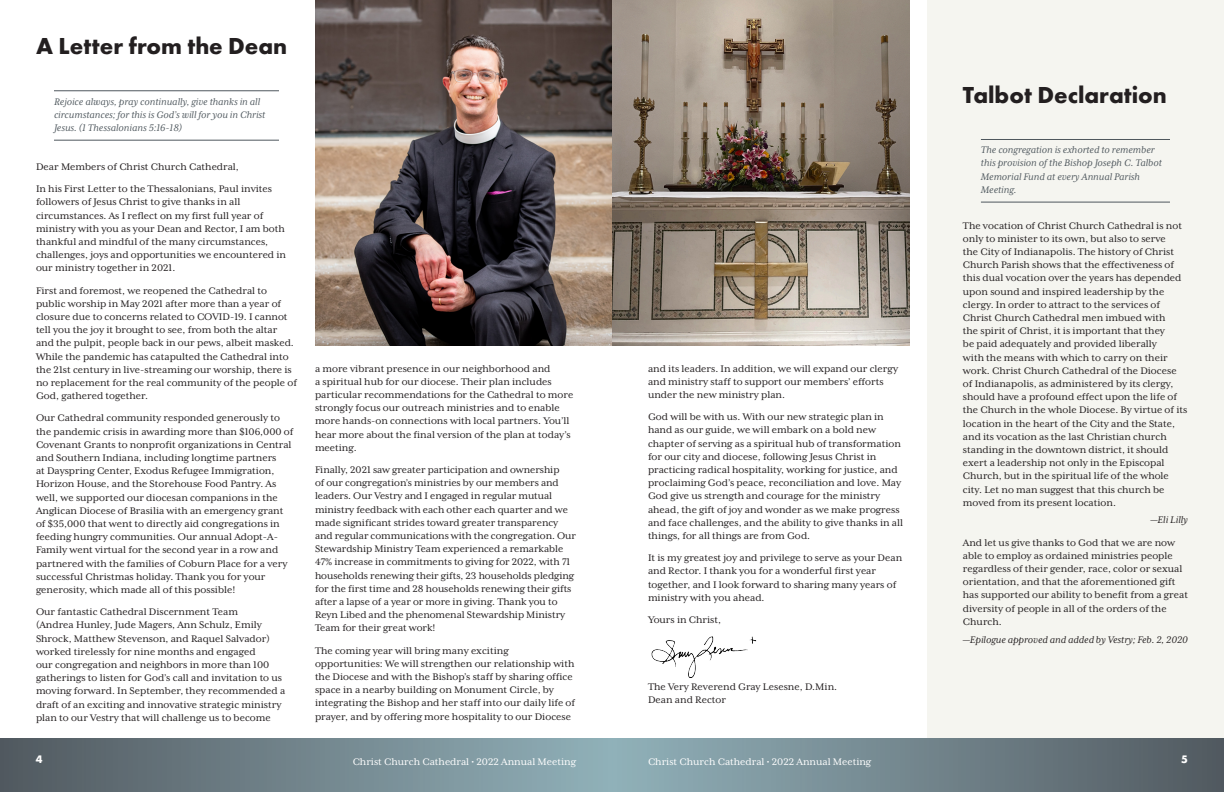
<style>
.page{position:relative;width:1224px;height:792px;background:#fff}
.page>*{position:absolute;margin:0;border:0;box-sizing:border-box;transform-origin:0 0}
.Page_Header{font:700 24px "Futura PT";color:#231f20}
.Body_text{font:11px/13.2px "Mrs Eaves XL Serif OT";color:#231f20}
.Introductory_Scriptu{font:italic 11px/13.2px "Mrs Eaves XL Serif OT";color:#4e575d}
.t1{font:11px "Mrs Eaves XL Serif OT";color:#fff}
.Body_text-2{font:italic 11px "Mrs Eaves XL Serif OT";color:#231f20}
.t2{font:700 10px "Futura";color:#fff}
</style>
<div class="page">
<div style="left:612px;top:738px;width:612px;height:54px;background:linear-gradient(to right,#91b1b9,#525a60)"></div>
<div style="left:0;top:738px;width:612px;height:54px;background:linear-gradient(to right,#525960,#91b0b9)"></div>
<div style="left:927px;top:0;width:297px;height:738px;background:#f5f5f0"></div>
<img style="left:315px;top:0;width:594px;height:346px">
<hr style="left:54px;top:91px;width:225px;height:1px;background:#4e575d">
<hr style="left:54px;top:140px;width:225px;height:1px;background:#4e575d">
<img style="left:651px;top:636px;width:106px;height:42px">
<hr style="left:981px;top:139px;width:189px;height:1px;background:#4e575d">
<hr style="left:981px;top:202px;width:189px;height:1px;background:#4e575d">
<p class="Page_Header" style="left:36px;top:31px;width:253px">A Letter from the Dean</p>
<p class="Introductory_Scriptu" style="left:54px;top:95px;width:213px">Rejoice always, pray continually, give thanks in all circumstances; for this is God’s will for you in Christ<br>Jesus. (1 Thessalonians 5:16-18)</p>
<p class="Body_text" style="left:36px;top:160px;width:204px">Dear Members of Christ Church Cathedral,</p>
<p class="Body_text" style="left:36px;top:182px;width:252px">In his First Letter to the Thessalonians, Paul invites followers of Jesus Christ to give thanks in all circumstances. As I reflect on my first full year of ministry with you as your Dean and Rector, I am both thankful and mindful of the many circumstances, challenges, joys and opportunities we encountered in our ministry together in 2021.</p>
<p class="Body_text" style="left:36px;top:284px;width:263px">First and foremost, we reopened the Cathedral to public worship in May 2021 after more than a year of closure due to concerns related to COVID-19. I cannot tell you the joy it brought to see, from both the altar and the pulpit, people back in our pews, albeit masked.<br>While the pandemic has catapulted the Cathedral into the 21st century in live-streaming our worship, there is no replacement for the real community of the people of God, gathered together.</p>
<p class="Body_text" style="left:36px;top:412px;width:259px">Our Cathedral community responded generously to the pandemic crisis in awarding more than $106,000 of Covenant Grants to nonprofit organizations in Central and Southern Indiana, including longtime partners<br>at Dayspring Center, Exodus Refugee Immigration, Horizon House, and the Storehouse Food Pantry. As well, we supported our diocesan companions in the Anglican Diocese of Brasilia with an emergency grant of $35,000 that went to directly aid congregations in feeding hungry communities. Our annual Adopt-A-Family went virtual for the second year in a row and partnered with the families of Coburn Place for a very successful Christmas holiday. Thank you for your generosity, which made all of this possible!</p>
<p class="Body_text" style="left:36px;top:605px;width:251px">Our fantastic Cathedral Discernment Team<br>(Andrea Hunley, Jude Magers, Ann Schulz, Emily Shrock, Matthew Stevenson, and Raquel Salvador) worked tirelessly for nine months and engaged<br>our congregation and neighbors in more than 100 gatherings to listen for God’s call and invitation to us moving forward. In September, they recommended a draft of an exciting and innovative strategic ministry plan to our Vestry that will challenge us to become</p>
<p class="Body_text" style="left:315px;top:362px;width:260px">a more vibrant presence in our neighborhood and<br>a spiritual hub for our diocese. Their plan includes particular recommendations for the Cathedral to more strongly focus our outreach ministries and to enable more hands-on connections with local partners. You’ll hear more about the final version of the plan at today’s meeting.</p>
<p class="Body_text" style="left:315px;top:463px;width:262px">Finally, 2021 saw greater participation and ownership<br>of our congregation’s ministries by our members and leaders. Our Vestry and I engaged in regular mutual ministry feedback with each other each quarter and we made significant strides toward greater transparency and regular communications with the congregation. Our Stewardship Ministry Team experienced a remarkable 47% increase in commitments to giving for 2022, with 71 households renewing their gifts, 23 households pledging for the first time and 28 households renewing their gifts after a lapse of a year or more in giving. Thank you to Reyn Libed and the phenomenal Stewardship Ministry Team for their great work!</p>
<p class="Body_text" style="left:315px;top:644px;width:262px">The coming year will bring many exciting opportunities: We will strengthen our relationship with the Diocese and with the Bishop’s staff by sharing office space in a nearby building on Monument Circle, by integrating the Bishop and her staff into our daily life of prayer, and by offering more hospitality to our Diocese</p>
<p class="Body_text" style="left:648px;top:362px;width:252px">and its leaders. In addition, we will expand our clergy and ministry staff to support our members’ efforts under the new ministry plan.</p>
<p class="Body_text" style="left:648px;top:410px;width:257px">God will be with us. With our new strategic plan in hand as our guide, we will embark on a bold new chapter of serving as a spiritual hub of transformation for our city and diocese, following Jesus Christ in practicing radical hospitality, working for justice, and proclaiming God’s peace, reconciliation and love. May God give us strength and courage for the ministry ahead, the gift of joy and wonder as we make progress and face challenges, and the ability to give thanks in all things, for all things are from God.</p>
<p class="Body_text" style="left:648px;top:551px;width:256px">It is my greatest joy and privilege to serve as your Dean and Rector. I thank you for a wonderful first year together, and I look forward to sharing many years of ministry with you ahead.</p>
<p class="Body_text" style="left:648px;top:613px;width:75px">Yours in Christ,</p>
<p class="Body_text" style="left:648px;top:680px;width:191px">The Very Reverend Gray Lesesne, D.Min.<br>Dean and Rector</p>
<p class="Page_Header" style="left:963px;top:80px;width:205px">Talbot Declaration</p>
<p class="Introductory_Scriptu" style="left:981px;top:143px;width:182px">The congregation is exhorted to remember this provision of the Bishop Joseph C. Talbot Memorial Fund at every Annual Parish Meeting.</p>
<p class="Body_text" style="left:963px;top:219px;width:226px">The vocation of Christ Church Cathedral is not only to minister to its own, but also to serve<br>the City of Indianapolis. The history of Christ Church Parish shows that the effectiveness of this dual vocation over the years has depended upon sound and inspired leadership by the clergy. In order to attract to the services of Christ Church Cathedral men imbued with<br>the spirit of Christ, it is important that they<br>be paid adequately and provided liberally<br>with the means with which to carry on their work. Christ Church Cathedral of the Diocese of Indianapolis, as administered by its clergy, should have a profound effect upon the life of the Church in the whole Diocese. By virtue of its location in the heart of the City and the State, and its vocation as the last Christian church standing in the downtown district, it should exert a leadership not only in the Episcopal Church, but in the spiritual life of the whole city. Let no man suggest that this church be moved from its present location.</p>
<p class="Body_text-2" style="left:1151px;top:514px;width:39px">—Eli Lilly</p>
<p class="Body_text" style="left:963px;top:536px;width:227px">And let us give thanks to God that we are now able to employ as ordained ministries people regardless of their gender, race, color or sexual orientation, and that the aforementioned gift has supported our ability to benefit from a great diversity of people in all of the orders of the Church.</p>
<p class="Body_text-2" style="left:963px;top:633px;width:227px">—Epilogue approved and added by Vestry; Feb. 2, 2020</p>
<p class="t2" style="left:36px;top:752px;width:8px">4</p>
<p class="t1" style="left:353px;top:756px;width:225px">Christ Church Cathedral • 2022 Annual Meeting</p>
<p class="t1" style="left:648px;top:756px;width:225px">Christ Church Cathedral • 2022 Annual Meeting</p>
<p class="t2" style="left:1181px;top:752px;width:8px">5</p>
</div>
